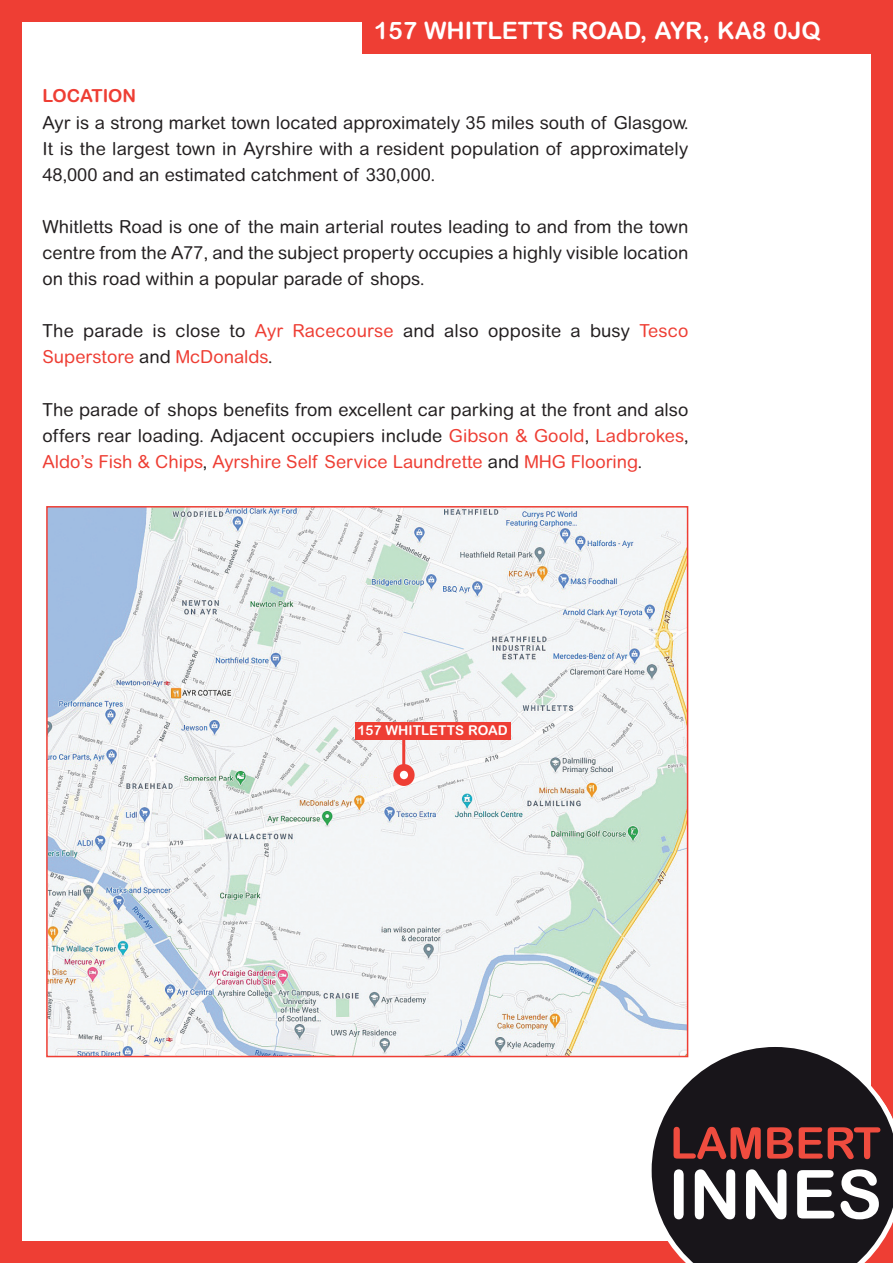
<style>
.page{position:relative;width:893px;height:1263px;background:#fff}
.page>*{position:absolute;margin:0;border:0;box-sizing:border-box;transform-origin:0 0}
.t1{font:700 24px "Arial Rounded MT";color:#fff}
.t2{font:18px/26.1px "Arial Rounded MT";color:#231f20;text-align:justify}
.t3{font:700 18px "Arial Rounded MT";color:#ee3e34}
.t4{font:700 13.5px "Arial Rounded MT";color:#fff}
.s1{color:#ee3e34}
</style>
<div class="page">
<img style="left:49px;top:509px;width:636px;height:545px">
<div style="left:0;top:0;width:893px;height:21px;background:#ee3e34"></div>
<div style="left:0;top:1242px;width:893px;height:21px;background:#ee3e34"></div>
<div style="left:0;top:0;width:21px;height:1263px;background:#ee3e34"></div>
<div style="left:872px;top:0;width:21px;height:1263px;background:#ee3e34"></div>
<div style="left:362px;top:11px;width:518px;height:43px;background:#ee3e34"></div>
<svg style="left:644px;top:1043px;width:249px;height:220px"></svg>
<div style="left:393px;top:764px;width:22px;height:22px;background:#ee3e34;border-radius:50%"></div>
<div style="left:400px;top:771px;width:8px;height:8px;background:#fff;border-radius:50%"></div>
<div style="left:355px;top:722px;width:155px;height:18px;background:#ee3e34"></div>
<hr style="left:402px;top:737px;width:3px;height:30px;background:#ee3e34">
<h1 class="t1" style="left:374px;top:22px;width:448px">157 WHITLETTS ROAD, AYR, KA8 0JQ</h1>
<p class="t3" style="left:43px;top:90px;width:95px">LOCATION</p>
<p class="t2" style="left:43px;top:111px;width:647px">Ayr is a strong market town located approximately 35 miles south of Glasgow.<br>It is the largest town in Ayrshire with a resident population of approximately 48,000 and an estimated catchment of 330,000.</p>
<p class="t2" style="left:43px;top:215px;width:647px">Whitletts Road is one of the main arterial routes leading to and from the town centre from the A77, and the subject property occupies a highly visible location on this road within a popular parade of shops.</p>
<p class="t2" style="left:43px;top:320px;width:647px">The parade is close to <span class="s1">Ayr Racecourse</span> and also opposite a busy <span class="s1">Tesco<br>Superstore</span> and <span class="s1">McDonalds</span>.</p>
<p class="t2" style="left:43px;top:398px;width:647px">The parade of shops benefits from excellent car parking at the front and also offers rear loading. Adjacent occupiers include <span class="s1">Gibson &amp; Goold</span>, <span class="s1">Ladbrokes</span>, <span class="s1">Aldo’s Fish &amp; Chips</span>, <span class="s1">Ayrshire Self Service Laundrette</span> and <span class="s1">MHG Flooring</span>.</p>
<p class="t4" style="left:357px;top:726px;width:152px">157 WHITLETTS ROAD</p>
</div>
